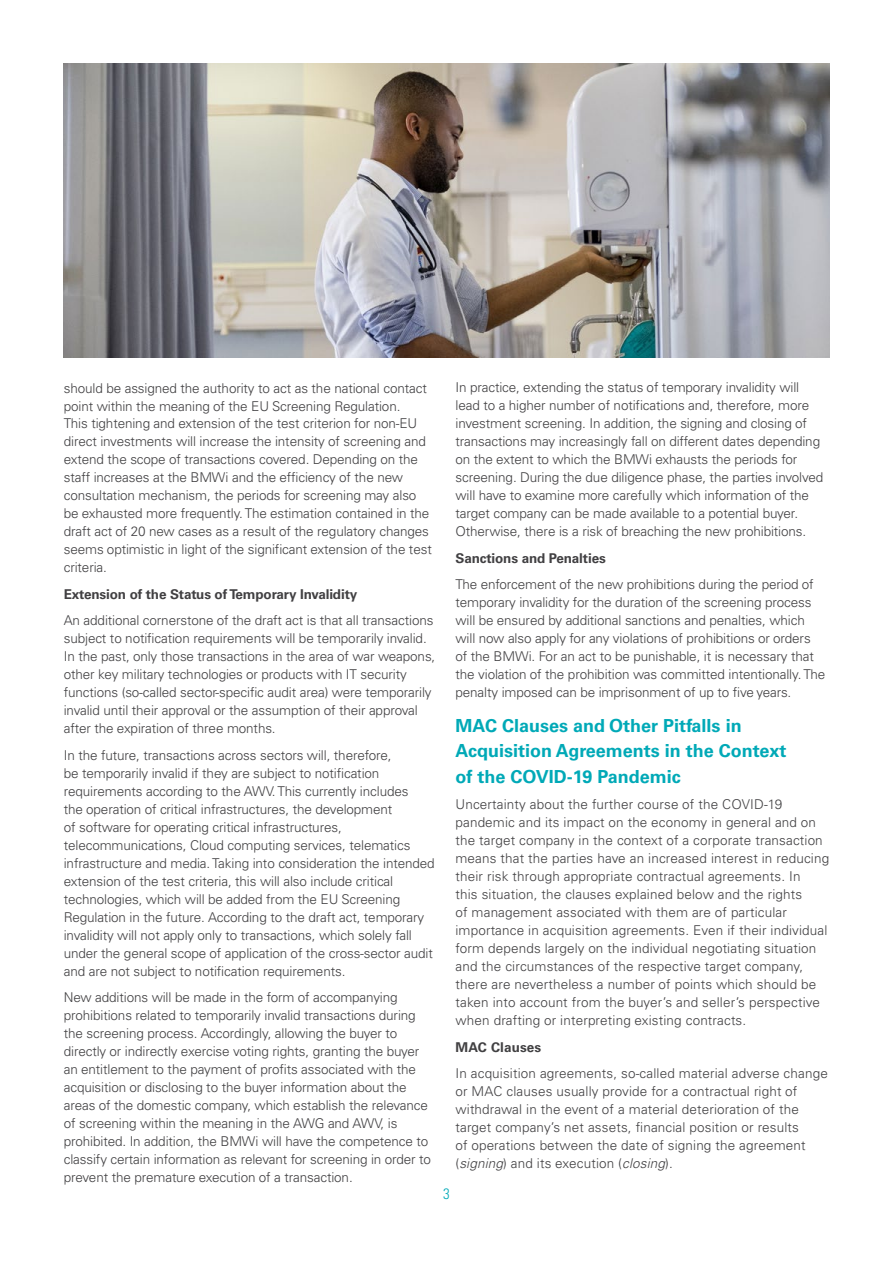
<style>
.page{position:relative;width:893px;height:1263px;background:#fff}
.page>*{position:absolute;margin:0;border:0;box-sizing:border-box;transform-origin:0 0}
.t1{font:700 18px/25.5px "Univers LTCYR 65";color:#00a9b7}
.t2{font:15px "Univers LTCYR 47 Light Cond";color:#00a9b7}
.t3{font:300 13.5px/18px "Univers LTCYR 45";letter-spacing:-.01em;color:#414042}
.t4{font:300 13.5px/18px "Univers LTCYR 45";letter-spacing:.01em;color:#414042}
.t5{font:700 13.5px "Univers LTCYR 65";letter-spacing:-.01em;color:#414042}
.t6{font:700 13.5px "Univers LTCYR 65";letter-spacing:.01em;color:#414042}
.s1{font-style:italic}
</style>
<div class="page">
<img style="left:64px;top:64px;width:765px;height:293px">
<p class="t3" style="left:64px;top:378px;width:370px">should be assigned the authority to act as the national contact point within the meaning of the EU Screening Regulation.<br>This tightening and extension of the test criterion for non-EU direct investments will increase the intensity of screening and extend the scope of transactions covered. Depending on the staff increases at the BMWi and the efficiency of the new consultation mechanism, the periods for screening may also be exhausted more frequently. The estimation contained in the draft act of 20 new cases as a result of the regulatory changes seems optimistic in light of the significant extension of the test criteria.</p>
<p class="t5" style="left:64px;top:585px;width:295px">Extension of the Status of Temporary Invalidity</p>
<p class="t3" style="left:64px;top:611px;width:373px">An additional cornerstone of the draft act is that all transactions subject to notification requirements will be temporarily invalid.<br>In the past, only those transactions in the area of war weapons, other key military technologies or products with IT security functions (so-called sector-specific audit area) were temporarily invalid until their approval or the assumption of their approval after the expiration of three months.</p>
<p class="t3" style="left:64px;top:746px;width:373px">In the future, transactions across sectors will, therefore,<br>be temporarily invalid if they are subject to notification requirements according to the AWV. This currently includes<br>the operation of critical infrastructures, the development<br>of software for operating critical infrastructures, telecommunications, Cloud computing services, telematics infrastructure and media. Taking into consideration the intended extension of the test criteria, this will also include critical technologies, which will be added from the EU Screening Regulation in the future. According to the draft act, temporary invalidity will not apply only to transactions, which solely fall under the general scope of application of the cross-sector audit and are not subject to notification requirements.</p>
<p class="t3" style="left:64px;top:988px;width:369px">New additions will be made in the form of accompanying prohibitions related to temporarily invalid transactions during the screening process. Accordingly, allowing the buyer to directly or indirectly exercise voting rights, granting the buyer an entitlement to the payment of profits associated with the acquisition or disclosing to the buyer information about the areas of the domestic company, which establish the relevance of screening within the meaning in the AWG and AWV, is prohibited. In addition, the BMWi will have the competence to classify certain information as relevant for screening in order to prevent the premature execution of a transaction.</p>
<p class="t3" style="left:455px;top:378px;width:369px">In practice, extending the status of temporary invalidity will lead to a higher number of notifications and, therefore, more investment screening. In addition, the signing and closing of transactions may increasingly fall on different dates depending on the extent to which the BMWi exhausts the periods for screening. During the due diligence phase, the parties involved will have to examine more carefully which information of the target company can be made available to a potential buyer.<br>Otherwise, there is a risk of breaching the new prohibitions.</p>
<p class="t5" style="left:455px;top:548px;width:152px">Sanctions and Penalties</p>
<p class="t3" style="left:455px;top:575px;width:371px">The enforcement of the new prohibitions during the period of temporary invalidity for the duration of the screening process will be ensured by additional sanctions and penalties, which will now also apply for any violations of prohibitions or orders of the BMWi. For an act to be punishable, it is necessary that the violation of the prohibition was committed intentionally. The penalty imposed can be imprisonment of up to five years.</p>
<h1 class="t1" style="left:455px;top:711px;width:333px">MAC Clauses and Other Pitfalls in<br>Acquisition Agreements in the Context of the COVID-19 Pandemic</h1>
<p class="t4" style="left:455px;top:795px;width:375px">Uncertainty about the further course of the COVID-19 pandemic and its impact on the economy in general and on the target company in the context of a corporate transaction means that the parties have an increased interest in reducing their risk through appropriate contractual agreements. In<br>this situation, the clauses explained below and the rights<br>of management associated with them are of particular importance in acquisition agreements. Even if their individual form depends largely on the individual negotiating situation and the circumstances of the respective target company, there are nevertheless a number of points which should be taken into account from the buyer’s and seller’s perspective when drafting or interpreting existing contracts.</p>
<p class="t6" style="left:455px;top:1037px;width:87px">MAC Clauses</p>
<p class="t4" style="left:455px;top:1064px;width:374px">In acquisition agreements, so-called material adverse change or MAC clauses usually provide for a contractual right of withdrawal in the event of a material deterioration of the target company’s net assets, financial position or results<br>of operations between the date of signing the agreement (<span class="s1">signing</span>) and its execution (<span class="s1">closing</span>).</p>
<p class="t2" style="left:443px;top:1184px;width:8px">3</p>
</div>
